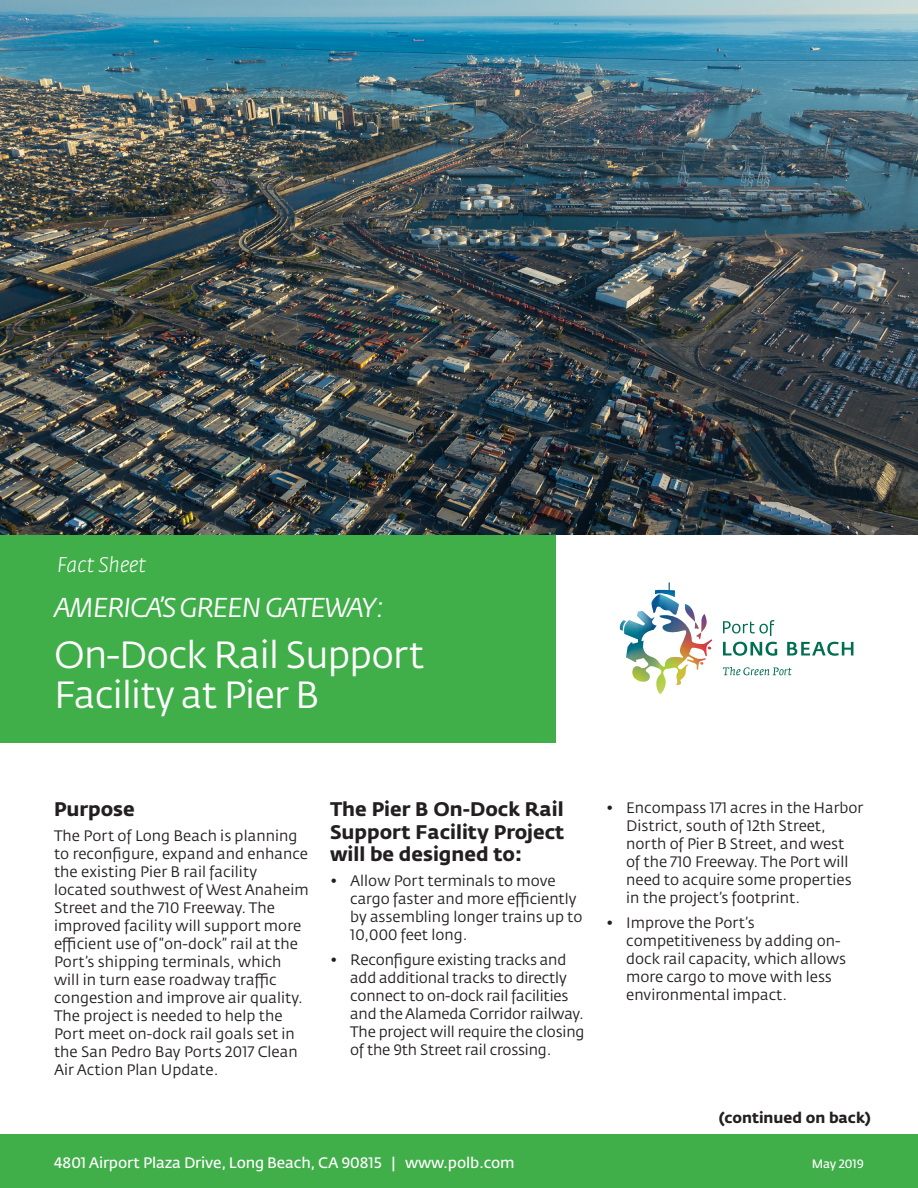
<style>
.page{position:relative;width:918px;height:1188px;background:#fff}
.page>*{position:absolute;margin:0;border:0;box-sizing:border-box;transform-origin:0 0}
.t1{font:37.5px/40.5px "Fedra Sans Std";letter-spacing:-.02em;color:#fff}
.t2{font:italic 27px "Fedra Sans Std";letter-spacing:-.03em;color:#fff}
.t3{font:italic 300 21px "Fedra Sans Std";color:#fff}
.headers{font:700 19.5px/22.5px "Fedra Sans Std";color:#231f20;text-align:justify}
.t4{font:15px/18px "Fedra Sans Std";color:#231f20}
.t5{font:600 15px "Fedra Sans Std";letter-spacing:-.01em;color:#fff}
.t6{font:700 15px "Fedra Sans Std";color:#231f20}
.t7{font:600 12px "Fedra Sans Std";color:#fff}
</style>
<div class="page">
<div style="left:0;top:534px;width:555px;height:208px;background:#40ae49"></div>
<img style="left:623px;top:583px;width:90px;height:111px">
<svg style="left:723px;top:620px;width:51px;height:16px"></svg>
<svg style="left:723px;top:642px;width:54px;height:14px"></svg>
<svg style="left:787px;top:642px;width:66px;height:14px"></svg>
<svg style="left:723px;top:667px;width:69px;height:8px"></svg>
<img style="left:0;top:0;width:918px;height:534px">
<div style="left:0;top:1134px;width:918px;height:54px;background:#40ae49"></div>
<p class="t3" style="left:57px;top:552px;width:91px">Fact Sheet</p>
<p class="t2" style="left:54px;top:591px;width:331px">AMERICA’S GREEN GATEWAY:</p>
<p class="t1" style="left:54px;top:635px;width:372px">On-Dock Rail Support<br>Facility at Pier B</p>
<p class="headers" style="left:54px;top:798px;width:82px">Purpose</p>
<p class="t4" style="left:54px;top:827px;width:256px">The Port of Long Beach is planning to reconfigure, expand and enhance the existing Pier B rail facility located southwest of West Anaheim Street and the 710 Freeway. The improved facility will support more efficient use of “on-dock” rail at the Port’s shipping terminals, which will in turn ease roadway traffic congestion and improve air quality.<br>The project is needed to help the Port meet on-dock rail goals set in the San Pedro Bay Ports 2017 Clean Air Action Plan Update.</p>
<p class="headers" style="left:330px;top:798px;width:236px">The Pier B On-Dock Rail Support Facility Project will be designed to:</p>
<p class="t4" style="left:350px;top:872px;width:234px;text-indent:-20px">• Allow Port terminals to move cargo faster and more efficiently by assembling longer trains up to<br>10,000 feet long.</p>
<p class="t4" style="left:350px;top:951px;width:236px;text-indent:-20px">• Reconfigure existing tracks and add additional tracks to directly connect to on-dock rail facilities and the Alameda Corridor railway.<br>The project will require the closing of the 9th Street rail crossing.</p>
<p class="t4" style="left:626px;top:799px;width:239px;text-indent:-20px">• Encompass 171 acres in the Harbor<br>District, south of 12th Street, north of Pier B Street, and west<br>of the 710 Freeway. The Port will need to acquire some properties in the project’s footprint.</p>
<p class="t4" style="left:626px;top:914px;width:222px;text-indent:-20px">• Improve the Port’s competitiveness by adding on&shy;dock rail capacity, which allows more cargo to move with less environmental impact.</p>
<p class="t6" style="left:719px;top:1108px;width:154px">(continued on back)</p>
<p class="t5" style="left:54px;top:1153px;width:462px">4801 Airport Plaza Drive, Long Beach, CA 90815 | www.polb.com</p>
<p class="t7" style="left:812px;top:1156px;width:54px">May 2019</p>
</div>
